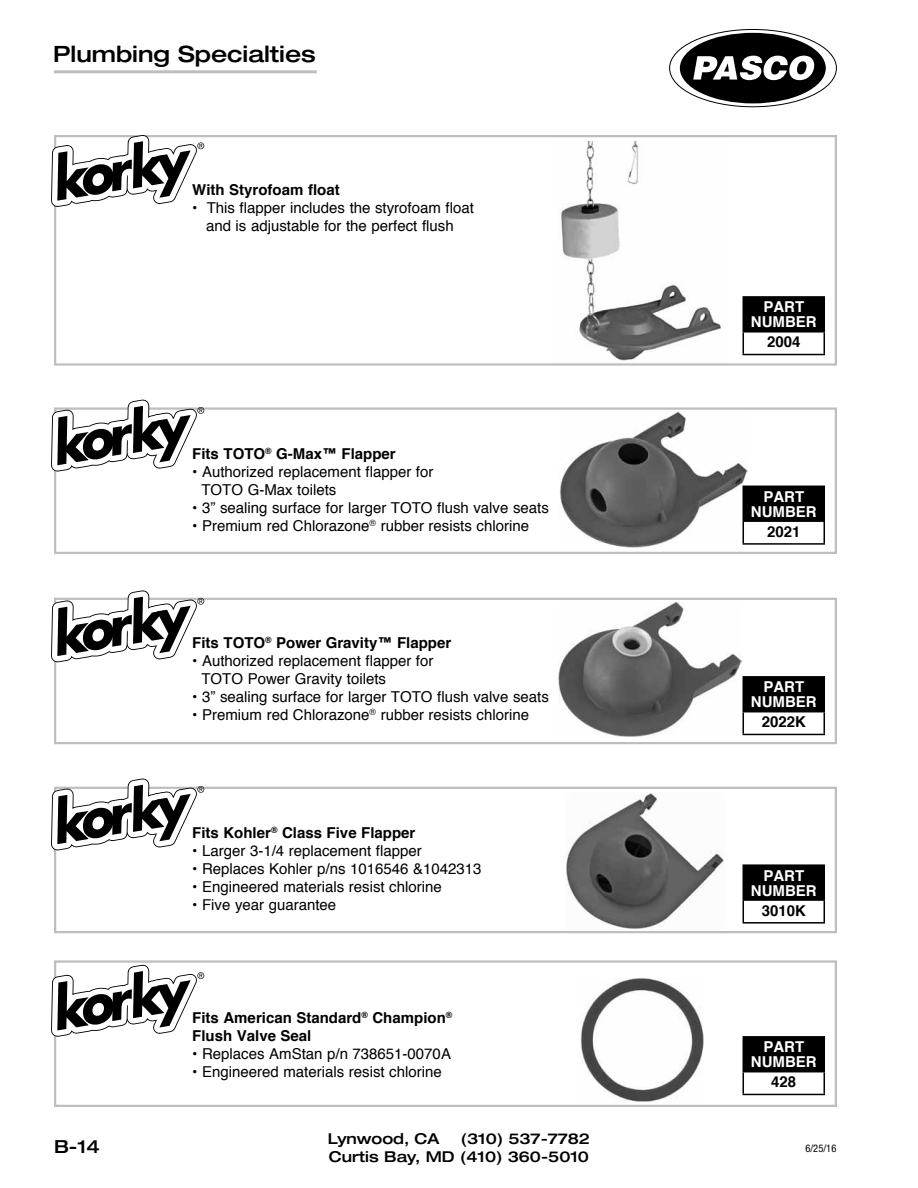
<style>
.page{position:relative;width:918px;height:1188px;background:#fff}
.page>*{position:absolute;margin:0;border:0;box-sizing:border-box;transform-origin:0 0}
.t1{font:500 expanded 22.5px "Helvetica Neue";color:#000}
.t2{font:500 expanded 18px "Helvetica Neue";color:#000}
.t3{font:15px/18px "Helvetica";color:#000}
.t4{font:700 15px/18px "Helvetica";color:#000}
.t5{font:700 15px/15px "Helvetica";color:#fff;text-align:center}
.t6{font:500 expanded 15px/18px "Helvetica Neue";color:#000;text-align:right}
.t7{font:condensed 10.5px "Helvetica Neue";color:#000}
</style>
<div class="page">
<hr style="left:54px;top:70px;width:263px;height:3px;background:#bcbec0">
<svg style="left:670px;top:29px;width:166px;height:78px"></svg>
<div style="left:680px;top:33px;width:146px;height:70px;background:#000;border-radius:50%"></div>
<svg style="left:693px;top:56px;width:122px;height:24px"></svg>
<img style="left:561px;top:141px;width:162px;height:220px">
<div style="left:54px;top:407px;width:783px;height:147px;border:2px solid #bcbec0"></div>
<div style="left:54px;top:598px;width:783px;height:146px;border:2px solid #bcbec0"></div>
<div style="left:54px;top:787px;width:783px;height:146px;border:2px solid #bcbec0"></div>
<div style="left:54px;top:960px;width:783px;height:147px;border:2px solid #bcbec0"></div>
<div style="left:54px;top:135px;width:783px;height:231px;border:2px solid #bcbec0"></div>
<img style="left:560px;top:411px;width:187px;height:136px">
<img style="left:558px;top:602px;width:183px;height:135px">
<img style="left:566px;top:793px;width:158px;height:136px">
<div style="left:743px;top:297px;width:81px;height:35px;background:#000"></div>
<svg style="left:743px;top:333px;width:1px;height:21px"></svg>
<svg style="left:824px;top:333px;width:1px;height:21px"></svg>
<hr style="left:743px;top:354px;width:82px;height:1px;background:#000">
<hr style="left:824px;top:298px;width:1px;height:33px;background:#000">
<hr style="left:743px;top:296px;width:82px;height:2px;background:#000">
<hr style="left:743px;top:331px;width:82px;height:2px;background:#000">
<div style="left:743px;top:486px;width:81px;height:35px;background:#000"></div>
<svg style="left:743px;top:522px;width:1px;height:21px"></svg>
<svg style="left:824px;top:522px;width:1px;height:21px"></svg>
<hr style="left:743px;top:543px;width:82px;height:2px;background:#000">
<hr style="left:824px;top:487px;width:1px;height:33px;background:#000">
<hr style="left:743px;top:486px;width:82px;height:1px;background:#000">
<hr style="left:743px;top:520px;width:82px;height:2px;background:#000">
<div style="left:743px;top:865px;width:81px;height:35px;background:#000"></div>
<svg style="left:743px;top:901px;width:1px;height:21px"></svg>
<svg style="left:824px;top:901px;width:1px;height:21px"></svg>
<hr style="left:743px;top:922px;width:82px;height:2px;background:#000">
<hr style="left:824px;top:866px;width:1px;height:33px;background:#000">
<hr style="left:743px;top:864px;width:82px;height:2px;background:#000">
<hr style="left:743px;top:899px;width:82px;height:2px;background:#000">
<div style="left:743px;top:677px;width:81px;height:35px;background:#000"></div>
<svg style="left:743px;top:712px;width:1px;height:22px"></svg>
<svg style="left:824px;top:712px;width:1px;height:22px"></svg>
<hr style="left:743px;top:734px;width:82px;height:1px;background:#000">
<hr style="left:824px;top:678px;width:1px;height:33px;background:#000">
<hr style="left:743px;top:676px;width:82px;height:2px;background:#000">
<hr style="left:743px;top:711px;width:82px;height:1px;background:#000">
<div style="left:743px;top:1037px;width:81px;height:35px;background:#000"></div>
<svg style="left:743px;top:1072px;width:1px;height:22px"></svg>
<svg style="left:824px;top:1072px;width:1px;height:22px"></svg>
<hr style="left:743px;top:1094px;width:82px;height:1px;background:#000">
<hr style="left:824px;top:1038px;width:1px;height:33px;background:#000">
<hr style="left:743px;top:1036px;width:82px;height:2px;background:#000">
<hr style="left:743px;top:1071px;width:82px;height:1px;background:#000">
<svg style="left:51px;top:135px;width:161px;height:79px"></svg>
<svg style="left:51px;top:400px;width:161px;height:79px"></svg>
<svg style="left:51px;top:778px;width:161px;height:80px"></svg>
<svg style="left:51px;top:590px;width:161px;height:80px"></svg>
<svg style="left:51px;top:965px;width:154px;height:79px"></svg>
<img style="left:580px;top:978px;width:124px;height:124px">
<h1 class="t1" style="left:53px;top:40px;width:264px">Plumbing Specialties</h1>
<p class="t4" style="left:192px;top:181px;width:149px">With Styrofoam float</p>
<p class="t3" style="left:192px;top:199px;width:283px;text-align:center">• This flapper includes the styrofoam float and is adjustable for the perfect flush</p>
<p class="t4" style="left:192px;top:445px;width:205px">Fits TOTO<sup>®</sup> G-Max™ Flapper</p>
<p class="t3" style="left:201px;top:464px;width:234px;text-indent:-9px">• Authorized replacement flapper for<br>TOTO G-Max toilets</p>
<p class="t3" style="left:192px;top:500px;width:358px">• 3” sealing surface for larger TOTO flush valve seats</p>
<p class="t3" style="left:192px;top:518px;width:338px">• Premium red Chlorazone<sup>®</sup> rubber resists chlorine</p>
<p class="t4" style="left:192px;top:634px;width:261px">Fits TOTO<sup>®</sup> Power Gravity™ Flapper</p>
<p class="t3" style="left:201px;top:652px;width:234px;text-indent:-9px">• Authorized replacement flapper for<br>TOTO Power Gravity toilets</p>
<p class="t3" style="left:192px;top:688px;width:358px">• 3” sealing surface for larger TOTO flush valve seats</p>
<p class="t3" style="left:192px;top:706px;width:338px">• Premium red Chlorazone<sup>®</sup> rubber resists chlorine</p>
<p class="t4" style="left:192px;top:824px;width:225px">Fits Kohler<sup>®</sup> Class Five Flapper</p>
<p class="t3" style="left:192px;top:842px;width:231px">• Larger 3-1/4 replacement flapper</p>
<p class="t3" style="left:192px;top:860px;width:291px">• Replaces Kohler p/ns 1016546 &amp;1042313</p>
<p class="t3" style="left:192px;top:878px;width:251px">• Engineered materials resist chlorine</p>
<p class="t3" style="left:192px;top:896px;width:146px">• Five year guarantee</p>
<p class="t4" style="left:192px;top:1008px;width:262px">Fits American Standard<sup>®</sup> Champion<sup>®<br></sup>Flush Valve Seal</p>
<p class="t3" style="left:192px;top:1045px;width:260px">• Replaces AmStan p/n 738651-0070A</p>
<p class="t3" style="left:192px;top:1063px;width:251px">• Engineered materials resist chlorine</p>
<p class="t5" style="left:751px;top:300px;width:67px">PART<br>NUMBER</p>
<p class="t4" style="left:767px;top:333px;width:35px">2004</p>
<p class="t5" style="left:751px;top:489px;width:67px">PART<br>NUMBER</p>
<p class="t4" style="left:767px;top:523px;width:35px">2021</p>
<p class="t5" style="left:751px;top:680px;width:67px">PART<br>NUMBER</p>
<p class="t4" style="left:762px;top:713px;width:46px">2022K</p>
<p class="t5" style="left:751px;top:868px;width:67px">PART<br>NUMBER</p>
<p class="t4" style="left:762px;top:902px;width:46px">3010K</p>
<p class="t5" style="left:751px;top:1040px;width:67px">PART<br>NUMBER</p>
<p class="t4" style="left:771px;top:1073px;width:27px">428</p>
<p class="t2" style="left:54px;top:1135px;width:47px">B-14</p>
<p class="t6" style="left:328px;top:1129px;width:113px">Lynwood, CA</p>
<p class="t6" style="left:329px;top:1129px;width:263px">(310) 537-7782<br>Curtis Bay, MD (410) 360-5010</p>
<p class="t7" style="left:805px;top:1142px;width:33px">6/25/16</p>
</div>
